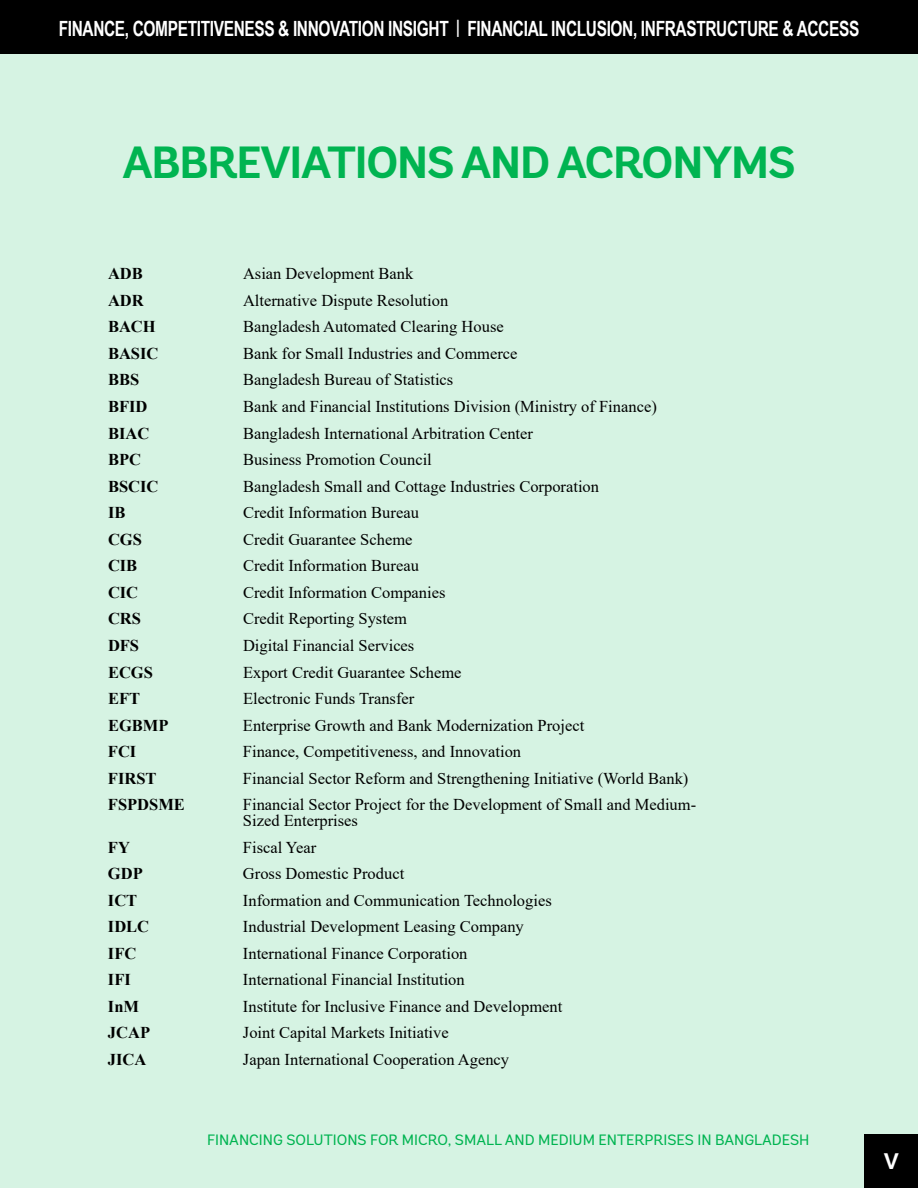
<style>
.page{position:relative;width:918px;height:1188px;background:#fff}
.page>*{position:absolute;margin:0;border:0;box-sizing:border-box;transform-origin:0 0}
.t1{font:700 45px "Andes";letter-spacing:-.025em;color:#00b451}
.t2{font:700 22.5px "Andes";color:#fff}
.t3{font:700 21px "Arial Narrow";letter-spacing:-.02em;color:#fff;scale:.9 1}
.t4{font:700 21px "Arial Narrow";letter-spacing:-.02em;color:#fff}
.t5{font:16.5px/15.8px "Times New Roman";color:#000}
.t6{font:700 16.5px "Times New Roman";color:#000}
.t7{font:15px "Andes";color:#00b451}
.s1{font-size:18px}
</style>
<div class="page">
<div style="left:0;top:52px;width:918px;height:1136px;background:#d6f3e3"></div>
<div style="left:0;top:0;width:918px;height:54px;background:#000"></div>
<div style="left:864px;top:1134px;width:54px;height:54px;background:#000"></div>
<p class="t3" style="left:59px;top:13px;width:891px">FINANCE, COMPETITIVENESS &amp; INNOVATION INSIGHT <span class="s1">|</span> FINANCIAL INCLUSION, INFRASTRUCTURE &amp; ACCESS</p>
<p class="t4" style="left:142px;top:13px;width:635px">FINANCE, COMPETITIVENESS &amp; INNOVAT ON INSIGHT <span class="s1">|</span> LONG-TERM FINANCE</p>
<p class="t3" style="left:293px;top:13px;width:6px">I</p>
<p class="t3" style="left:622px;top:13px;width:14px">N</p>
<h1 class="t1" style="left:122px;top:134px;width:675px">ABBREVIATIONS AND ACRONYMS</h1>
<p class="t6" style="left:108px;top:262px;width:36px">ADB</p>
<p class="t5" style="left:243px;top:265px;width:172px">Asian Development Bank</p>
<p class="t6" style="left:108px;top:288px;width:37px">ADR</p>
<p class="t5" style="left:243px;top:292px;width:207px">Alternative Dispute Resolution</p>
<p class="t6" style="left:108px;top:315px;width:49px">BACH</p>
<p class="t5" style="left:243px;top:318px;width:262px">Bangladesh Automated Clearing House</p>
<p class="t6" style="left:108px;top:342px;width:52px">BASIC</p>
<p class="t5" style="left:243px;top:345px;width:276px">Bank for Small Industries and Commerce</p>
<p class="t6" style="left:108px;top:368px;width:33px">BBS</p>
<p class="t5" style="left:243px;top:372px;width:212px">Bangladesh Bureau of Statistics</p>
<p class="t6" style="left:108px;top:395px;width:41px">BFID</p>
<p class="t5" style="left:243px;top:398px;width:415px">Bank and Financial Institutions Division (Ministry of Finance)</p>
<p class="t6" style="left:108px;top:421px;width:43px">BIAC</p>
<p class="t5" style="left:243px;top:425px;width:292px">Bangladesh International Arbitration Center</p>
<p class="t6" style="left:108px;top:448px;width:34px">BPC</p>
<p class="t5" style="left:243px;top:451px;width:190px">Business Promotion Council</p>
<p class="t6" style="left:108px;top:474px;width:52px">BSCIC</p>
<p class="t5" style="left:243px;top:478px;width:358px">Bangladesh Small and Cottage Industries Corporation</p>
<p class="t6" style="left:108px;top:501px;width:19px">IB</p>
<p class="t5" style="left:243px;top:504px;width:177px">Credit Information Bureau</p>
<p class="t6" style="left:108px;top:527px;width:35px">CGS</p>
<p class="t5" style="left:243px;top:531px;width:171px">Credit Guarantee Scheme</p>
<p class="t6" style="left:108px;top:554px;width:31px">CIB</p>
<p class="t5" style="left:243px;top:557px;width:177px">Credit Information Bureau</p>
<p class="t6" style="left:108px;top:580px;width:32px">CIC</p>
<p class="t5" style="left:243px;top:584px;width:204px">Credit Information Companies</p>
<p class="t6" style="left:108px;top:607px;width:34px">CRS</p>
<p class="t5" style="left:243px;top:610px;width:166px">Credit Reporting System</p>
<p class="t6" style="left:108px;top:634px;width:33px">DFS</p>
<p class="t5" style="left:243px;top:637px;width:173px">Digital Financial Services</p>
<p class="t6" style="left:108px;top:660px;width:46px">ECGS</p>
<p class="t5" style="left:243px;top:664px;width:220px">Export Credit Guarantee Scheme</p>
<p class="t6" style="left:108px;top:687px;width:34px">EFT</p>
<p class="t5" style="left:243px;top:690px;width:173px">Electronic Funds Transfer</p>
<p class="t6" style="left:108px;top:713px;width:62px">EGBMP</p>
<p class="t5" style="left:243px;top:717px;width:343px">Enterprise Growth and Bank Modernization Project</p>
<p class="t6" style="left:108px;top:740px;width:30px">FCI</p>
<p class="t5" style="left:243px;top:743px;width:280px">Finance, Competitiveness, and Innovation</p>
<p class="t6" style="left:108px;top:766px;width:50px">FIRST</p>
<p class="t5" style="left:243px;top:770px;width:447px">Financial Sector Reform and Strengthening Initiative (World Bank)</p>
<p class="t6" style="left:108px;top:793px;width:79px">FSPDSME</p>
<p class="t5" style="left:243px;top:796px;width:455px">Financial Sector Project for the Development of Small and Medium-<br>Sized Enterprises</p>
<p class="t6" style="left:108px;top:835px;width:23px">FY</p>
<p class="t5" style="left:243px;top:839px;width:75px">Fiscal Year</p>
<p class="t6" style="left:108px;top:862px;width:36px">GDP</p>
<p class="t5" style="left:243px;top:865px;width:163px">Gross Domestic Product</p>
<p class="t6" style="left:108px;top:888px;width:31px">ICT</p>
<p class="t5" style="left:243px;top:892px;width:310px">Information and Communication Technologies</p>
<p class="t6" style="left:108px;top:915px;width:43px">IDLC</p>
<p class="t5" style="left:243px;top:918px;width:282px">Industrial Development Leasing Company</p>
<p class="t6" style="left:108px;top:941px;width:30px">IFC</p>
<p class="t5" style="left:243px;top:945px;width:226px">International Finance Corporation</p>
<p class="t6" style="left:108px;top:968px;width:24px">IFI</p>
<p class="t5" style="left:243px;top:971px;width:223px">International Financial Institution</p>
<p class="t6" style="left:108px;top:994px;width:33px">InM</p>
<p class="t5" style="left:243px;top:998px;width:321px">Institute for Inclusive Finance and Development</p>
<p class="t6" style="left:108px;top:1021px;width:44px">JCAP</p>
<p class="t5" style="left:243px;top:1024px;width:207px">Joint Capital Markets Initiative</p>
<p class="t6" style="left:108px;top:1048px;width:40px">JICA</p>
<p class="t5" style="left:243px;top:1051px;width:268px">Japan International Cooperation Agency</p>
<p class="t7" style="left:207px;top:1131px;width:604px">FINANCING SOLUTIONS FOR MICRO, SMALL AND MEDIUM ENTERPRISES IN BANGLADESH</p>
<h2 class="t2" style="left:884px;top:1148px;width:17px">V</h2>
</div>
